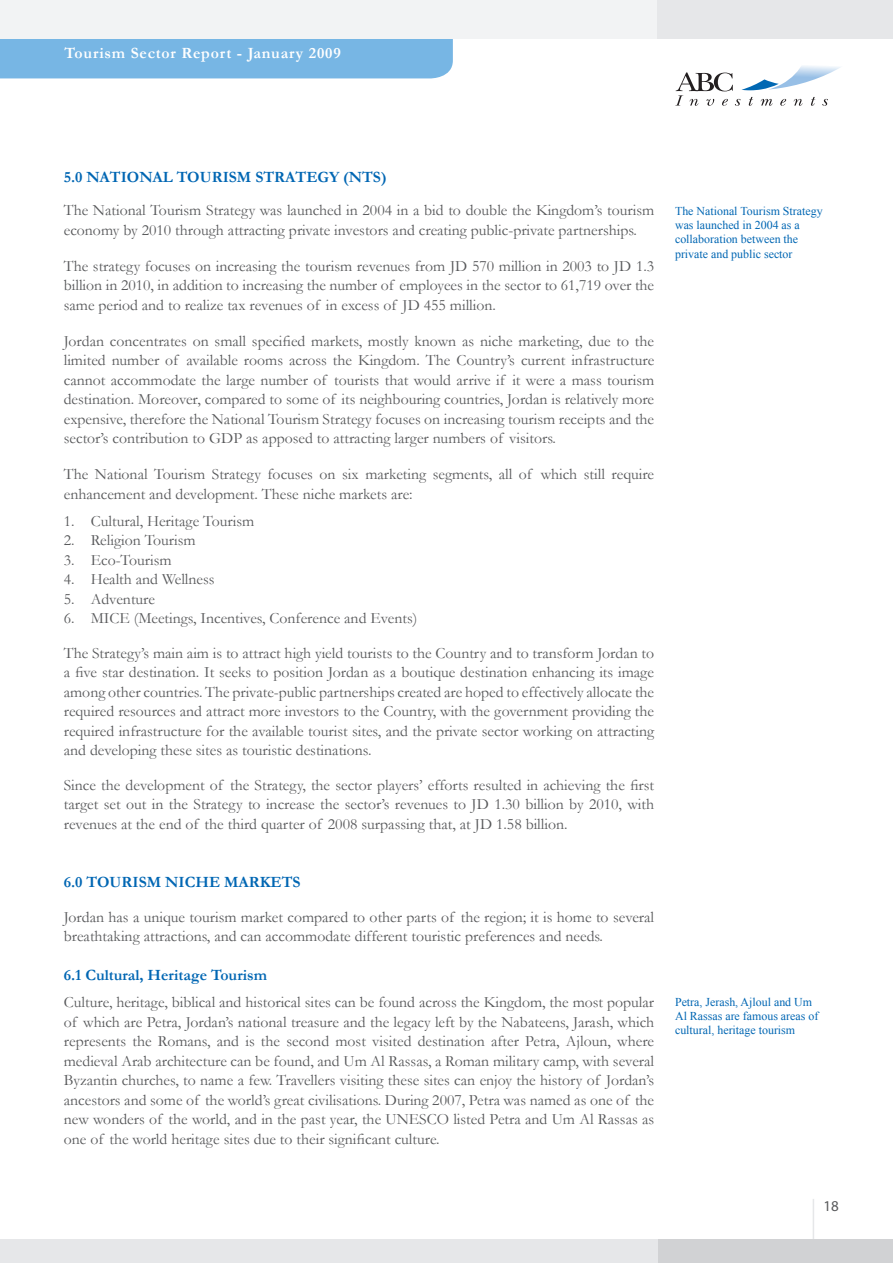
<style>
.page{position:relative;width:893px;height:1263px;background:#fff}
.page>*{position:absolute;margin:0;border:0;box-sizing:border-box;transform-origin:0 0}
.t1{font:15.75px/19.5px "Garamond";color:#57585a;text-align:justify}
.t2{font:700 15.75px "Garamond";color:#0166b3}
.t3{font:700 15.75px "Garamond";letter-spacing:.05em;color:#fff}
.t4{font:15px "Myriad Pro";color:#57585a}
.t5{font:12px/14.4px "Times New Roman";color:#0166b3}
</style>
<div class="page">
<div style="left:0;top:38px;width:453px;height:40px;background:#77b6e4"></div>
<svg style="left:675px;top:66px;width:165px;height:40px"></svg>
<div style="left:0;top:0;width:658px;height:38px;background:#f2f3f4"></div>
<div style="left:657px;top:0;width:236px;height:38px;background:#e6e7e9"></div>
<hr style="left:813px;top:1199px;width:1px;height:64px;background:#e6e7e9">
<div style="left:657px;top:1239px;width:236px;height:24px;background:#d1d2d4"></div>
<div style="left:0;top:1239px;width:657px;height:24px;background:#e6e7e9"></div>
<p class="t3" style="left:64px;top:43px;width:278px">Tourism Sector Report - January 2009</p>
<p class="t2" style="left:64px;top:167px;width:324px">5.0 NATIONAL TOURISM STRATEGY (NTS)</p>
<p class="t1" style="left:64px;top:200px;width:592px">The National Tourism Strategy was launched in 2004 in a bid to double the Kingdom’s tourism economy by 2010 through attracting private investors and creating public-private partnerships.</p>
<p class="t1" style="left:64px;top:256px;width:592px">The strategy focuses on increasing the tourism revenues from JD 570 million in 2003 to JD 1.3 billion in 2010, in addition to increasing the number of employees in the sector to 61,719 over the same period and to realize tax revenues of in excess of JD 455 million.</p>
<p class="t1" style="left:64px;top:331px;width:592px">Jordan concentrates on small specified markets, mostly known as niche marketing, due to the limited number of available rooms across the Kingdom. The Country’s current infrastructure cannot accommodate the large number of tourists that would arrive if it were a mass tourism destination. Moreover, compared to some of its neighbouring countries, Jordan is relatively more expensive, therefore the National Tourism Strategy focuses on increasing tourism receipts and the sector’s contribution to GDP as apposed to attracting larger numbers of visitors.</p>
<p class="t1" style="left:64px;top:464px;width:592px">The National Tourism Strategy focuses on six marketing segments, all of which still require enhancement and development. These niche markets are:</p>
<p class="t1" style="left:91px;top:511px;width:328px;text-align:left">Cultural, Heritage Tourism<br>Religion Tourism<br>Eco-Tourism<br>Health and Wellness<br>Adventure<br>MICE (Meetings, Incentives, Conference and Events)</p>
<p class="t1" style="left:64px;top:643px;width:592px">The Strategy’s main aim is to attract high yield tourists to the Country and to transform Jordan to a five star destination. It seeks to position Jordan as a boutique destination enhancing its image among other countries. The private-public partnerships created are hoped to effectively allocate the required resources and attract more investors to the Country, with the government providing the required infrastructure for the available tourist sites, and the private sector working on attracting and developing these sites as touristic destinations.</p>
<p class="t1" style="left:64px;top:775px;width:592px">Since the development of the Strategy, the sector players’ efforts resulted in achieving the first target set out in the Strategy to increase the sector’s revenues to JD 1.30 billion by 2010, with revenues at the end of the third quarter of 2008 surpassing that, at JD 1.58 billion.</p>
<p class="t1" style="left:64px;top:511px;width:12px">1.<br>2.<br>3.<br>4.<br>5.<br>6.</p>
<p class="t2" style="left:64px;top:872px;width:238px">6.0 TOURISM NICHE MARKETS</p>
<p class="t1" style="left:64px;top:907px;width:592px">Jordan has a unique tourism market compared to other parts of the region; it is home to several breathtaking attractions, and can accommodate different touristic preferences and needs.</p>
<p class="t2" style="left:64px;top:965px;width:205px">6.1 Cultural, Heritage Tourism</p>
<p class="t1" style="left:64px;top:992px;width:592px">Culture, heritage, biblical and historical sites can be found across the Kingdom, the most popular of which are Petra, Jordan’s national treasure and the legacy left by the Nabateens, Jarash, which represents the Romans, and is the second most visited destination after Petra, Ajloun, where medieval Arab architecture can be found, and Um Al Rassas, a Roman military camp, with several Byzantin churches, to name a few. Travellers visiting these sites can enjoy the history of Jordan’s ancestors and some of the world’s great civilisations. During 2007, Petra was named as one of the new wonders of the world, and in the past year, the UNESCO listed Petra and Um Al Rassas as one of the world heritage sites due to their significant culture.</p>
<p class="t5" style="left:675px;top:203px;width:149px">The National Tourism Strategy was launched in 2004 as a collaboration between the private and public sector</p>
<p class="t5" style="left:675px;top:994px;width:145px">Petra, Jerash, Ajloul and Um<br>Al Rassas are famous areas of cultural, heritage tourism</p>
<p class="t4" style="left:823px;top:1197px;width:17px">18</p>
</div>
